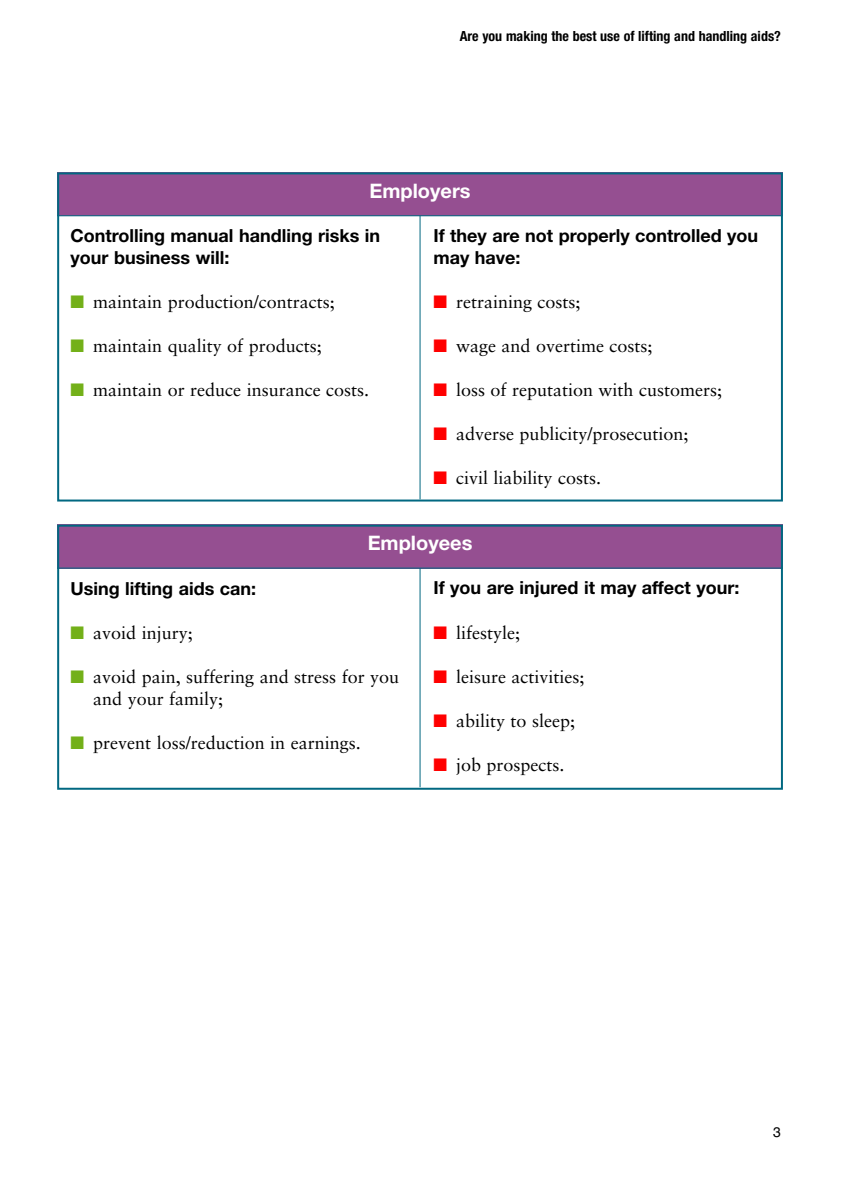
<style>
.page{position:relative;width:842px;height:1191px;background:#fff}
.page>*{position:absolute;margin:0;border:0;box-sizing:border-box;transform-origin:0 0}
.t1{font:700 20px "Helvetica Neue";color:#fff}
.t2{font:18px/22px "Sabon";color:#000}
.t3{font:700 18px/22px "Helvetica Neue";color:#000}
.t4{font:700 condensed 14px "Helvetica Neue";color:#000}
.t5{font:14px "Helvetica";color:#000}
.s1{color:#73b019}
.s2{color:#f00}
</style>
<div class="page">
<div style="left:57px;top:172px;width:726px;height:44px;background:#954f91"></div>
<div style="left:57px;top:524px;width:726px;height:45px;background:#954f91"></div>
<div style="left:57px;top:172px;width:726px;height:329px;border:2px solid #016881"></div>
<div style="left:57px;top:524px;width:726px;height:265px;border:2px solid #016881"></div>
<hr style="left:57px;top:215px;width:726px;height:1px;background:#016881">
<hr style="left:57px;top:567px;width:726px;height:1px;background:#016881">
<hr style="left:420px;top:216px;width:1px;height:283px;background:#016881">
<hr style="left:420px;top:568px;width:1px;height:219px;background:#016881">
<p class="t4" style="left:460px;top:31px;width:323px">Are you making the best use of lifting and handling aids?</p>
<p class="t1" style="left:369px;top:184px;width:103px">Employers</p>
<p class="t3" style="left:71px;top:226px;width:311px">Controlling manual handling risks in your business will:</p>
<p class="t2" style="left:71px;top:293px;width:266px"><span class="s1">■</span> maintain production/contracts;</p>
<p class="t2" style="left:71px;top:337px;width:253px"><span class="s1">■</span> maintain quality of products;</p>
<p class="t2" style="left:71px;top:381px;width:300px"><span class="s1">■</span> maintain or reduce insurance costs.</p>
<p class="t3" style="left:433px;top:226px;width:326px">If they are not properly controlled you may have:</p>
<p class="t2" style="left:433px;top:293px;width:149px"><span class="s2">■</span> retraining costs;</p>
<p class="t2" style="left:433px;top:337px;width:221px"><span class="s2">■</span> wage and overtime costs;</p>
<p class="t2" style="left:433px;top:381px;width:290px"><span class="s2">■</span> loss of reputation with customers;</p>
<p class="t2" style="left:433px;top:425px;width:257px"><span class="s2">■</span> adverse publicity/prosecution;</p>
<p class="t2" style="left:433px;top:469px;width:169px"><span class="s2">■</span> civil liability costs.</p>
<p class="t1" style="left:368px;top:536px;width:106px">Employees</p>
<p class="t3" style="left:71px;top:578px;width:187px">Using lifting aids can:</p>
<p class="t2" style="left:71px;top:623px;width:124px"><span class="s1">■</span> avoid injury;</p>
<p class="t2" style="left:93px;top:667px;width:308px;text-indent:-23px"><span class="s1">■</span> avoid pain, suffering and stress for you and your family;</p>
<p class="t2" style="left:71px;top:733px;width:292px"><span class="s1">■</span> prevent loss/reduction in earnings.</p>
<p class="t3" style="left:433px;top:578px;width:308px">If you are injured it may affect your:</p>
<p class="t2" style="left:433px;top:623px;width:88px"><span class="s2">■</span> lifestyle;</p>
<p class="t2" style="left:433px;top:667px;width:153px"><span class="s2">■</span> leisure activities;</p>
<p class="t2" style="left:433px;top:711px;width:143px"><span class="s2">■</span> ability to sleep;</p>
<p class="t2" style="left:433px;top:755px;width:133px"><span class="s2">■</span> job prospects.</p>
<p class="t5" style="left:773px;top:1126px;width:9px">3</p>
</div>
